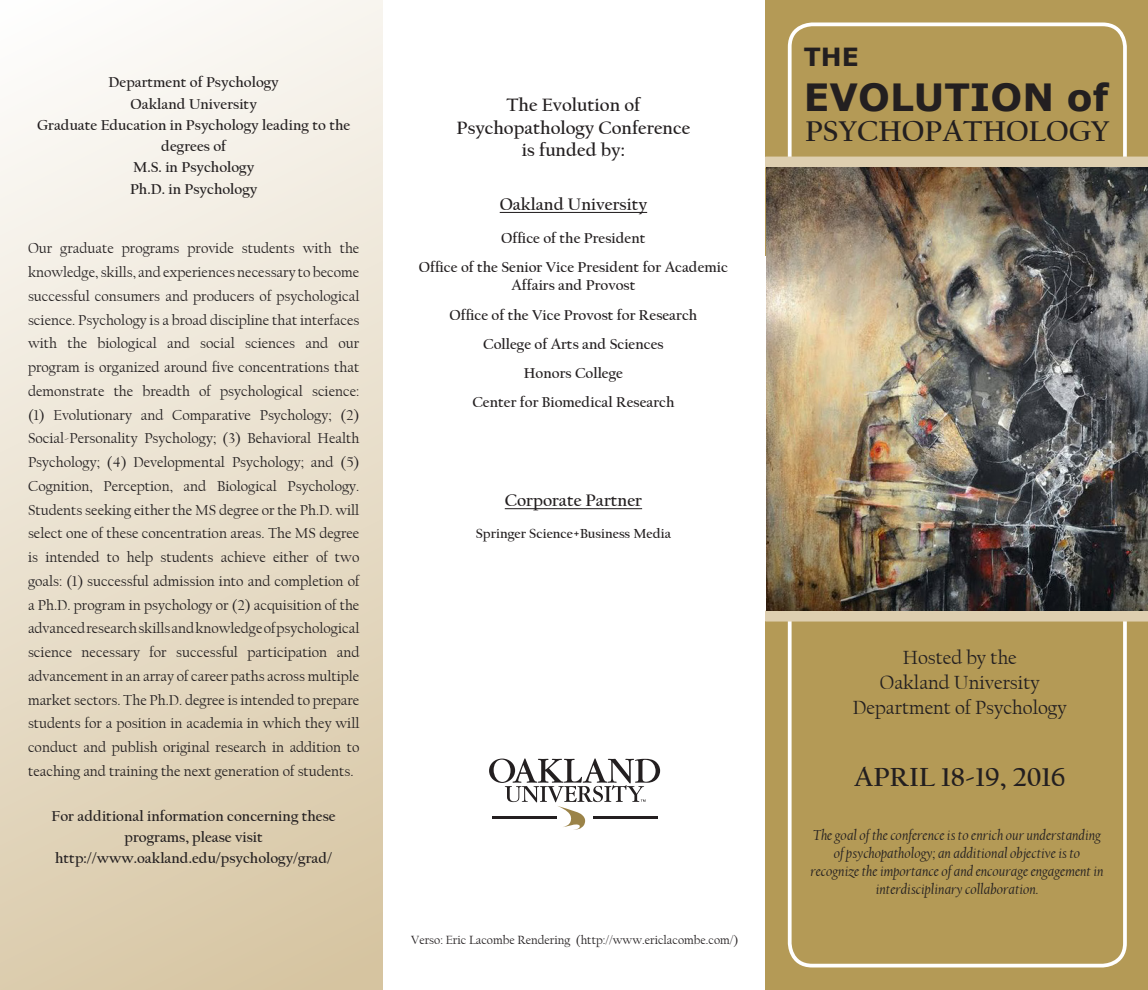
<style>
.page{position:relative;width:1148px;height:990px;background:#fff}
.page>*{position:absolute;margin:0;border:0;box-sizing:border-box;transform-origin:0 0}
.t1{font:700 37.5px "Verdana";color:#231f20}
.t2{font:700 30px "Californian FB";color:#231f20}
.t3{font:700 27.5px "Californian FB";color:#231f20}
.t4{font:700 25px "Verdana";color:#231f20}
.t5{font:20px "Californian FB";color:#231f20}
.t6{font:700 18.75px "Californian FB";color:#231f20}
.t7{font:700 17.5px "Californian FB";color:#231f20}
.t8{font:15px/23.8px "Californian FB";color:#231f20;text-align:justify}
.t9{font:700 15px/21.2px "Californian FB";color:#231f20;text-align:center}
.t10{font:italic 15px/18px "Californian FB";color:#231f20;text-align:center}
.t11{font:700 13.75px "Californian FB";color:#231f20}
.t12{font:12.5px "Californian FB";color:#231f20}
</style>
<div class="page">
<hr style="left:500px;top:212px;width:147px;height:1px;background:#231f20">
<hr style="left:505px;top:508px;width:137px;height:1px;background:#231f20">
<svg style="left:489px;top:758px;width:171px;height:72px"></svg>
<hr style="left:492px;top:816px;width:65px;height:3px;background:#231f20">
<hr style="left:593px;top:816px;width:65px;height:3px;background:#231f20">
<div style="left:0;top:0;width:382px;height:990px;background:linear-gradient(to bottom,#fbfaf7,#d8c7a6)"></div>
<div style="left:765px;top:0;width:383px;height:256px;background:#b49a56"></div>
<div style="left:765px;top:622px;width:383px;height:368px;background:#b49a56"></div>
<div style="left:788px;top:22px;width:338px;height:946px;border:4px solid #fff;border-radius:22px"></div>
<svg style="left:765px;top:157px;width:383px;height:11px;background:#d1c2a5"></svg>
<svg style="left:765px;top:610px;width:383px;height:12px;background:#cebfa1"></svg>
<img style="left:766px;top:168px;width:382px;height:442px">
<p class="t9" style="left:109px;top:72px;width:172px">Department of Psychology</p>
<p class="t9" style="left:130px;top:93px;width:128px">Oakland University</p>
<p class="t9" style="left:37px;top:114px;width:315px">Graduate Education in Psychology leading to the degrees of</p>
<p class="t9" style="left:133px;top:157px;width:123px">M.S. in Psychology</p>
<p class="t9" style="left:130px;top:178px;width:129px">Ph.D. in Psychology</p>
<p class="t8" style="left:28px;top:237px;width:333px">Our graduate programs provide students with the knowledge, skills, and experiences necessary to become successful consumers and producers of psychological science. Psychology is a broad discipline that interfaces with the biological and social sciences and our program is organized around five concentrations that demonstrate the breadth of psychological science: (1) Evolutionary and Comparative Psychology; (2)<br>Social-Personality Psychology; (3) Behavioral Health Psychology; (4) Developmental Psychology; and (5)<br>Cognition, Perception, and Biological Psychology.<br>Students seeking either the MS degree or the Ph.D. will select one of these concentration areas. The MS degree is intended to help students achieve either of two goals: (1) successful admission into and completion of a Ph.D. program in psychology or (2) acquisition of the advanced research skills and knowledge of psychological science necessary for successful participation and advancement in an array of career paths across multiple market sectors. The Ph.D. degree is intended to prepare students for a position in academia in which they will conduct and publish original research in addition to teaching and training the next generation of students.</p>
<p class="t9" style="left:52px;top:805px;width:285px">For additional information concerning these programs, please visit</p>
<p class="t9" style="left:55px;top:848px;width:278px">http://www.oakland.edu/psychology/grad/</p>
<p class="t6" style="left:506px;top:94px;width:135px">The Evolution of</p>
<p class="t6" style="left:456px;top:117px;width:235px">Psychopathology Conference</p>
<p class="t6" style="left:522px;top:139px;width:104px">is funded by:</p>
<p class="t7" style="left:500px;top:195px;width:149px">Oakland University</p>
<p class="t9" style="left:501px;top:228px;width:146px">Office of the President</p>
<p class="t9" style="left:419px;top:257px;width:310px">Office of the Senior Vice President for Academic</p>
<p class="t9" style="left:511px;top:275px;width:126px">Affairs and Provost</p>
<p class="t9" style="left:449px;top:304px;width:249px">Office of the Vice Provost for Research</p>
<p class="t9" style="left:483px;top:334px;width:182px">College of Arts and Sciences</p>
<p class="t9" style="left:524px;top:363px;width:101px">Honors College</p>
<p class="t9" style="left:472px;top:392px;width:204px">Center for Biomedical Research</p>
<p class="t7" style="left:505px;top:491px;width:139px">Corporate Partner</p>
<p class="t11" style="left:476px;top:526px;width:197px">Springer Science+Business Media</p>
<p class="t12" style="left:411px;top:933px;width:329px">Verso: Eric Lacombe Rendering (http://www.ericlacombe.com/)</p>
<p class="t4" style="left:803px;top:39px;width:57px">THE</p>
<p class="t1" style="left:803px;top:71px;width:306px">EVOLUTION of</p>
<p class="t2" style="left:805px;top:114px;width:306px">PSYCHOPATHOLOGY</p>
<p class="t5" style="left:902px;top:646px;width:116px">Hosted by the</p>
<p class="t5" style="left:880px;top:671px;width:161px">Oakland University</p>
<p class="t5" style="left:853px;top:696px;width:215px">Department of Psychology</p>
<p class="t3" style="left:854px;top:762px;width:213px">APRIL 18-19, 2016</p>
<p class="t10" style="left:810px;top:827px;width:294px">The goal of the conference is to enrich our understanding of psychopathology; an additional objective is to recognize the importance of and encourage engagement in interdisciplinary collaboration.</p>
</div>
